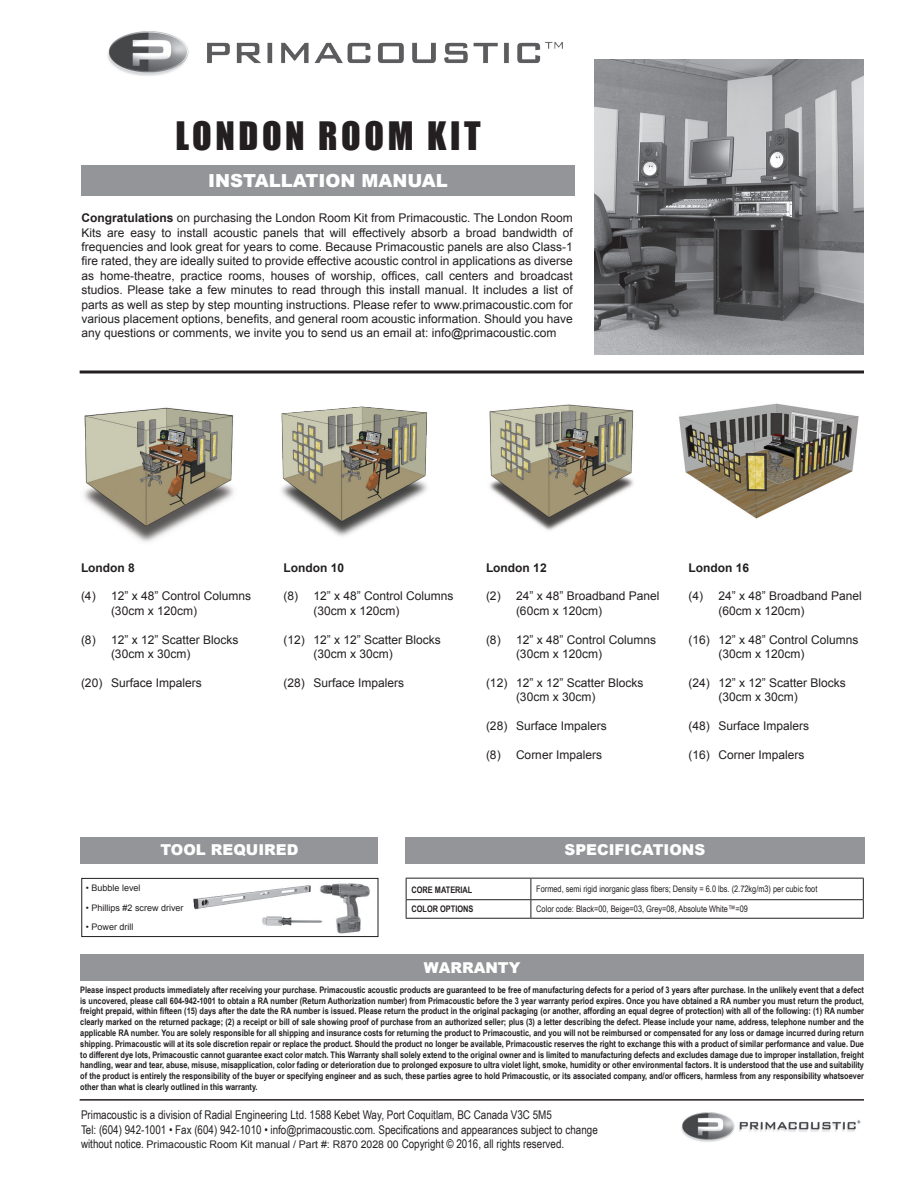
<style>
.page{position:relative;width:918px;height:1188px;background:#fff}
.page>*{position:absolute;margin:0;border:0;box-sizing:border-box;transform-origin:0 0}
.t1{font:36px "Impact";letter-spacing:.1em;color:#231f20}
.t2{font:900 18px "Arial";color:#fff}
.t3{font:900 15px "Arial";color:#fff}
.t4{font:12px/14.4px "Arial";color:#231f20}
.t5{font:12px/14.4px "Arial Narrow";color:#231f20}
.t6{font:700 12px "Arial";color:#231f20}
.t7{font:700 9px/10.8px "Arial Narrow";color:#231f20;text-align:justify}
.t8{font:9px "Arial Narrow";color:#231f20}
.t9{font:9px "Arial";color:#231f20}
.s1{font-weight:700}
.s2{font-family:"Arial";font-size:10.5px}
</style>
<div class="page">
<img style="left:489px;top:404px;width:145px;height:127px">
<img style="left:193px;top:885px;width:118px;height:25px">
<div style="left:81px;top:878px;width:297px;height:59px;border:1px solid #231f20"></div>
<img style="left:320px;top:883px;width:50px;height:51px">
<img style="left:262px;top:915px;width:62px;height:14px">
<img style="left:681px;top:1112px;width:180px;height:30px">
<div style="left:81px;top:165px;width:493px;height:31px;background:#939598"></div>
<hr style="left:80px;top:1099px;width:784px;height:2px;background:#231f20">
<svg style="left:80px;top:370px;width:784px;height:4px;background:#595657"></svg>
<img style="left:207px;top:41px;width:356px;height:23px">
<img style="left:107px;top:31px;width:82px;height:45px">
<div style="left:80px;top:954px;width:784px;height:27px;background:#939598"></div>
<img style="left:594px;top:59px;width:270px;height:296px">
<hr style="left:531px;top:878px;width:333px;height:1px;background:#231f20">
<hr style="left:531px;top:899px;width:333px;height:1px;background:#231f20">
<svg style="left:863px;top:879px;width:1px;height:39px"></svg>
<hr style="left:531px;top:918px;width:333px;height:1px;background:#231f20">
<svg style="left:406px;top:878px;width:126px;height:40px"></svg>
<hr style="left:406px;top:918px;width:125px;height:1px;background:#231f20">
<div style="left:405px;top:837px;width:460px;height:26px;background:#939598"></div>
<div style="left:81px;top:837px;width:297px;height:26px;background:#939598"></div>
<img style="left:83px;top:407px;width:151px;height:135px">
<img style="left:281px;top:406px;width:146px;height:131px">
<img style="left:679px;top:403px;width:180px;height:116px">
<h1 class="t1" style="left:175px;top:108px;width:307px">LONDON ROOM KIT</h1>
<h2 class="t2" style="left:208px;top:168px;width:241px">INSTALLATION MANUAL</h2>
<p class="t4" style="left:82px;top:211px;width:493px;text-align:justify"><span class="s1">Congratulations</span> on purchasing the London Room Kit from Primacoustic. The London Room Kits are easy to install acoustic panels that will effectively absorb a broad bandwidth of frequencies and look great for years to come. Because Primacoustic panels are also Class-1 fire rated, they are ideally suited to provide effective acoustic control in applications as diverse as home-theatre, practice rooms, houses of worship, offices, call centers and broadcast studios. Please take a few minutes to read through this install manual. It includes a list of parts as well as step by step mounting instructions. Please refer to www.primacoustic.com for various placement options, benefits, and general room acoustic information. Should you have any questions or comments, we invite you to send us an email at: info@primacoustic.com</p>
<h3 class="t6" style="left:81px;top:559px;width:55px">London 8</h3>
<h3 class="t4" style="left:111px;top:589px;width:142px;text-indent:-30px">(4) 12” x 48” Control Columns (30cm x 120cm)</h3>
<h3 class="t4" style="left:111px;top:632px;width:129px;text-indent:-30px">(8) 12” x 12” Scatter Blocks (30cm x 30cm)</h3>
<h3 class="t4" style="left:81px;top:676px;width:122px">(20) Surface Impalers</h3>
<h3 class="t6" style="left:284px;top:559px;width:62px">London 10</h3>
<h3 class="t4" style="left:314px;top:589px;width:142px;text-indent:-30px">(8) 12” x 48” Control Columns (30cm x 120cm)</h3>
<h3 class="t4" style="left:314px;top:632px;width:129px;text-indent:-30px">(12) 12” x 12” Scatter Blocks (30cm x 30cm)</h3>
<h3 class="t4" style="left:284px;top:676px;width:122px">(28) Surface Impalers</h3>
<h3 class="t6" style="left:486px;top:559px;width:62px">London 12</h3>
<h3 class="t4" style="left:516px;top:589px;width:145px;text-indent:-30px">(2) 24” x 48” Broadband Panel (60cm x 120cm)</h3>
<h3 class="t4" style="left:516px;top:632px;width:142px;text-indent:-30px">(8) 12” x 48” Control Columns (30cm x 120cm)</h3>
<h3 class="t4" style="left:516px;top:676px;width:129px;text-indent:-30px">(12) 12” x 12” Scatter Blocks (30cm x 30cm)</h3>
<h3 class="t4" style="left:486px;top:719px;width:122px">(28) Surface Impalers</h3>
<h3 class="t4" style="left:486px;top:748px;width:118px">(8) Corner Impalers</h3>
<h3 class="t6" style="left:688px;top:559px;width:62px">London 16</h3>
<h3 class="t4" style="left:718px;top:589px;width:145px;text-indent:-30px">(4) 24” x 48” Broadband Panel (60cm x 120cm)</h3>
<h3 class="t4" style="left:718px;top:632px;width:142px;text-indent:-30px">(16) 12” x 48” Control Columns (30cm x 120cm)</h3>
<h3 class="t4" style="left:718px;top:676px;width:129px;text-indent:-30px">(24) 12” x 12” Scatter Blocks (30cm x 30cm)</h3>
<h3 class="t4" style="left:688px;top:719px;width:122px">(48) Surface Impalers</h3>
<h3 class="t4" style="left:688px;top:748px;width:118px">(16) Corner Impalers</h3>
<h3 class="t3" style="left:161px;top:839px;width:139px">TOOL REQUIRED</h3>
<h3 class="t3" style="left:565px;top:839px;width:142px">SPECIFICATIONS</h3>
<p class="t9" style="left:86px;top:882px;width:56px">• Bubble level</p>
<p class="t9" style="left:86px;top:901px;width:99px">• Phillips #2 screw driver</p>
<p class="t9" style="left:86px;top:921px;width:49px">• Power drill</p>
<p class="t7" style="left:412px;top:884px;width:62px">CORE MATERIAL</p>
<p class="t8" style="left:536px;top:882px;width:283px">Formed, semi rigid inorganic glass fibers; Density = 6.0 lbs. (2.72kg/m3) per cubic foot</p>
<p class="t7" style="left:412px;top:903px;width:63px">COLOR OPTIONS</p>
<p class="t8" style="left:536px;top:902px;width:213px">Color code: Black=00, Beige=03, Grey=08, Absolute White™=09</p>
<h3 class="t3" style="left:424px;top:956px;width:98px">WARRANTY</h3>
<p class="t7" style="left:80px;top:984px;width:785px">Please inspect products immediately after receiving your purchase. Primacoustic acoustic products are guaranteed to be free of manufacturing defects for a period of 3 years after purchase. In the unlikely event that a defect is uncovered, please call 604-942-1001 to obtain a RA number (Return Authorization number) from Primacoustic before the 3 year warranty period expires. Once you have obtained a RA number you must return the product, freight prepaid, within fifteen (15) days after the date the RA number is issued. Please return the product in the original packaging (or another, affording an equal degree of protection) with all of the following: (1) RA number clearly marked on the returned package; (2) a receipt or bill of sale showing proof of purchase from an authorized seller; plus (3) a letter describing the defect. Please include your name, address, telephone number and the applicable RA number. You are solely responsible for all shipping and insurance costs for returning the product to Primacoustic, and you will not be reimbursed or compensated for any loss or damage incurred during return shipping. Primacoustic will at its sole discretion repair or replace the product. Should the product no longer be available, Primacoustic reserves the right to exchange this with a product of similar performance and value. Due to different dye lots, Primacoustic cannot guarantee exact color match. This Warranty shall solely extend to the original owner and is limited to manufacturing defects and excludes damage due to improper installation, freight handling, wear and tear, abuse, misuse, misapplication, color fading or deterioration due to prolonged exposure to ultra violet light, smoke, humidity or other environmental factors. It is understood that the use and suitability of the product is entirely the responsibility of the buyer or specifying engineer and as such, these parties agree to hold Primacoustic, or its associated company, and/or officers, harmless from any responsibility whatsoever other than what is clearly outlined in this warranty.</p>
<p class="t5" style="left:81px;top:1107px;width:518px">Primacoustic is a division of Radial Engineering Ltd. 1588 Kebet Way, Port Coquitlam, BC Canada V3C 5M5<br>Tel: (604) 942-1001 • Fax (604) 942-1010 • info@primacoustic.com. Specifications and appearances subject to change without notice. <span class="s2">Primacoustic Room Kit manual / Part #: R870 2028 00</span> Copyright © 2016, all rights reserved.</p>
</div>
